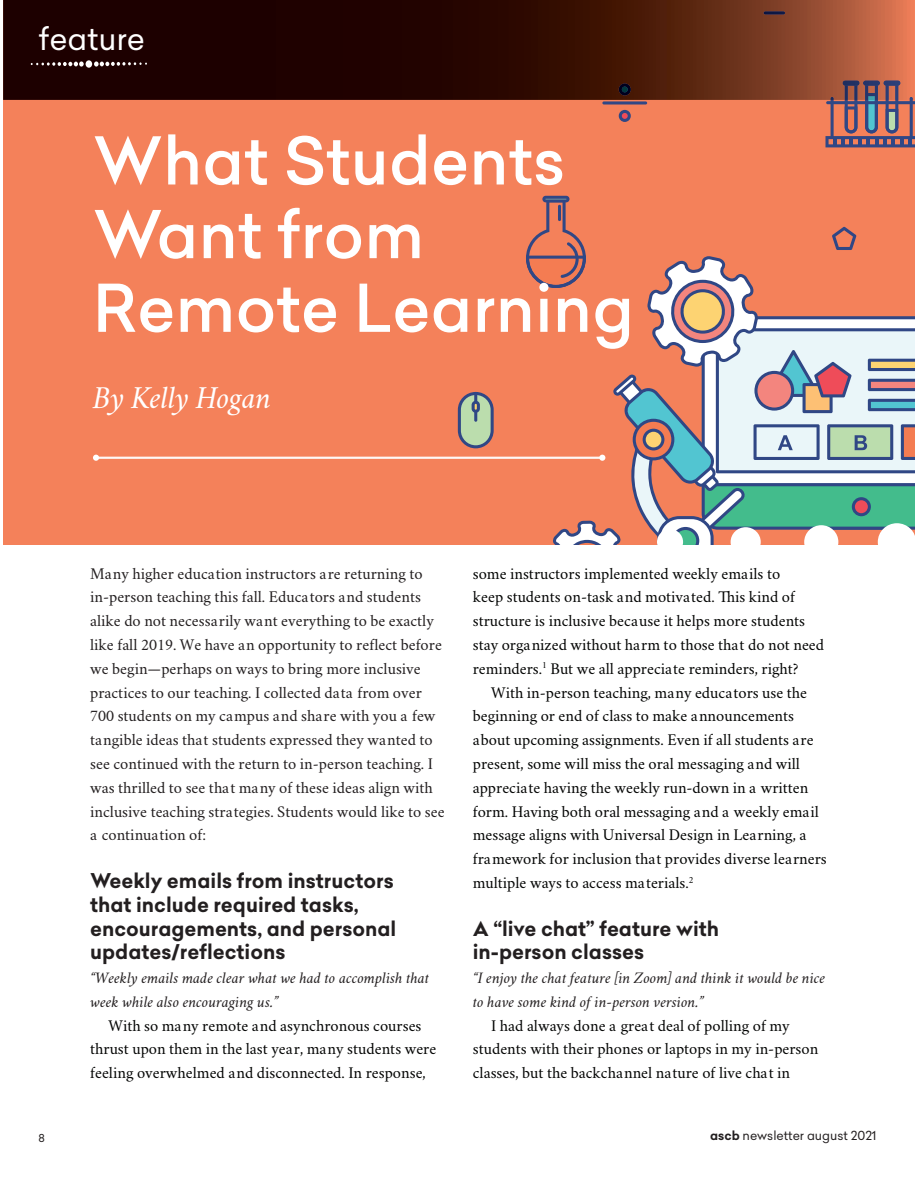
<style>
.page{position:relative;width:918px;height:1188px;background:#fff}
.page>*{position:absolute;margin:0;border:0;box-sizing:border-box;transform-origin:0 0}
.t1{font:500 64.5px/73.7px "Celias";color:#fff}
.t2{font:italic 32.25px "Crimson";letter-spacing:-.01em;color:#fff}
.t3{font:30.75px "Celias";color:#fff}
.t4{font:700 19.95px/23.9px "Celias";color:#231f20}
.t5{font:16.05px/23.9px "Crimson";color:#040504}
.t6{font:16.05px/23.9px "Crimson";color:#231f20}
.t7{font:italic 16.05px/23.9px "Crimson";color:#231f20}
.t8{font:12.3px "Celias";color:#231f20}
.t9{font:10.8px "Celias";color:#231f20}
.s1{font-weight:700}
</style>
<div class="page">
<div style="left:3px;top:0;width:912px;height:544px;background:#f4815a"></div>
<svg style="left:602px;top:101px;width:45px;height:4px"></svg>
<svg style="left:619px;top:110px;width:12px;height:12px"></svg>
<svg style="left:458px;top:392px;width:36px;height:56px;background:#9ca796"></svg>
<img style="left:3px;top:0;width:904px;height:100px">
<img style="left:843px;top:81px;width:17px;height:1px">
<img style="left:863px;top:81px;width:17px;height:1px">
<img style="left:884px;top:81px;width:16px;height:1px">
<svg style="left:826px;top:82px;width:89px;height:65px"></svg>
<img style="left:764px;top:11px;width:21px;height:3px;border-radius:2px">
<svg style="left:619px;top:83px;width:12px;height:13px"></svg>
<svg style="left:31px;top:61px;width:53px;height:6px"></svg>
<svg style="left:94px;top:61px;width:53px;height:6px"></svg>
<div style="left:86px;top:60px;width:6px;height:8px;background:#fff;border-radius:50%"></div>
<hr style="left:96px;top:457px;width:506px;height:1px;background:#fff">
<hr style="left:96px;top:458px;width:506px;height:1px;background:#fff">
<svg style="left:93px;top:455px;width:6px;height:6px"></svg>
<svg style="left:526px;top:196px;width:389px;height:349px"></svg>
<h3 class="t3" style="left:39px;top:21px;width:108px">feature</h3>
<h1 class="t1" style="left:93px;top:132px;width:542px">What Students<br>Want from<br>Remote Learning</h1>
<h2 class="t2" style="left:93px;top:385px;width:180px">By Kelly Hogan</h2>
<p class="t6" style="left:90px;top:563px;width:356px">Many higher education instructors are returning to in-person teaching this fall. Educators and students alike do not necessarily want everything to be exactly like fall 2019. We have an opportunity to reflect before we begin—perhaps on ways to bring more inclusive practices to our teaching. I collected data from over 700 students on my campus and share with you a few tangible ideas that students expressed they wanted to see continued with the return to in-person teaching. I was thrilled to see that many of these ideas align with inclusive teaching strategies. Students would like to see a continuation of:</p>
<p class="t4" style="left:90px;top:871px;width:308px">Weekly emails from instructors that include required tasks, encouragements, and personal updates/reflections</p>
<p class="t7" style="left:90px;top:967px;width:341px">“Weekly emails made clear what we had to accomplish that week while also encouraging us.”</p>
<p class="t5" style="left:90px;top:1015px;width:348px;text-indent:18px">With so many remote and asynchronous courses thrust upon them in the last year, many students were feeling overwhelmed and disconnected. In response,</p>
<p class="t5" style="left:473px;top:563px;width:353px">some instructors implemented weekly emails to<br>keep students on-task and motivated. This kind of structure is inclusive because it helps more students stay organized without harm to those that do not need reminders.<sup>1</sup> But we all appreciate reminders, right?</p>
<p class="t5" style="left:473px;top:682px;width:356px;text-indent:18px">With in-person teaching, many educators use the beginning or end of class to make announcements about upcoming assignments. Even if all students are present, some will miss the oral messaging and will appreciate having the weekly run-down in a written form. Having both oral messaging and a weekly email message aligns with Universal Design in Learning, a framework for inclusion that provides diverse learners multiple ways to access materials.<sup>2</sup></p>
<p class="t4" style="left:473px;top:918px;width:248px">A “live chat” feature with in-person classes</p>
<p class="t7" style="left:473px;top:967px;width:354px">“I enjoy the chat feature [in Zoom] and think it would be nice to have some kind of in-person version.”</p>
<p class="t5" style="left:473px;top:1015px;width:347px;text-indent:18px">I had always done a great deal of polling of my students with their phones or laptops in my in-person classes, but the backchannel nature of live chat in</p>
<p class="t9" style="left:38px;top:1132px;width:8px">8</p>
<p class="t8" style="left:710px;top:1129px;width:168px"><span class="s1">ascb</span> newsletter august 2021</p>
</div>
